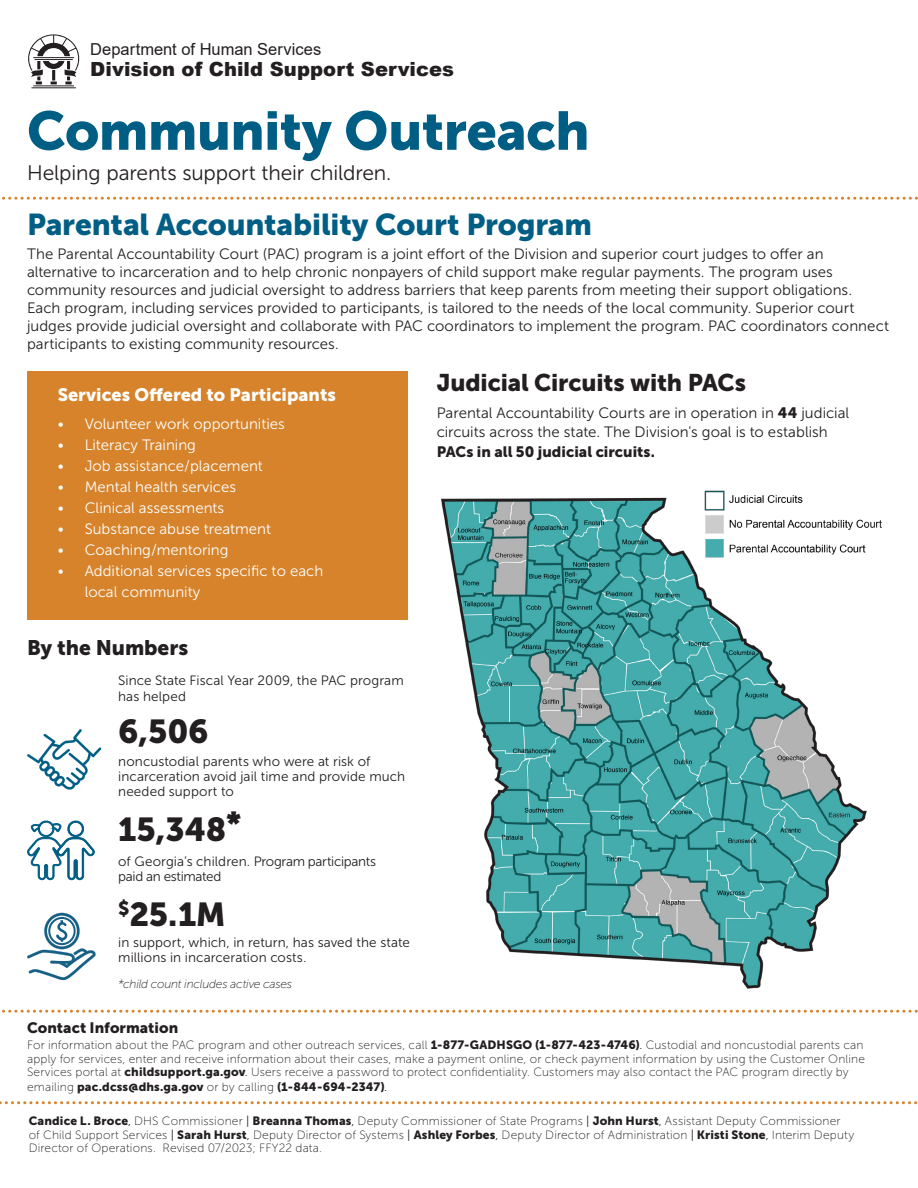
<style>
.page{position:relative;width:918px;height:1188px;background:#fff}
.page>*{position:absolute;margin:0;border:0;box-sizing:border-box;transform-origin:0 0}
.t1{font:54px "Museo Sans 900";letter-spacing:-.01em;color:#005e85}
.t2{font:33px "Museo Sans 900";letter-spacing:-.005em;color:#231f20}
.t3{font:30px "Museo Sans 900";letter-spacing:-.005em;color:#005e85}
.t4{font:24px "Museo Sans 900";letter-spacing:-.005em;color:#231f20}
.t5{font:21px "Museo Sans 300";letter-spacing:-.005em;color:#231f20}
.t6{font:21px "Museo Sans 900";color:#231f20}
.t7{font:900 19.5px "Arial";letter-spacing:.005em;color:#231f20}
.t8{font:18px "Museo Sans 900";color:#fff}
.t9{font:16.5px "Arial";color:#231f20}
.t10{font:15px/18px "Museo Sans 300";letter-spacing:.005em;color:#231f20}
.t11{font:15px/21px "Museo Sans 300";color:#fff}
.t12{font:15px "Museo Sans 900";letter-spacing:.005em;color:#231f20}
.t13{font:13.5px/15px "Museo Sans 300";letter-spacing:.005em;color:#231f20}
.t14{font:13.5px/15px "Museo Sans 300";letter-spacing:-.02em;color:#231f20}
.t15{font:12px/13.8px "Museo Sans 100";letter-spacing:.015em;color:#231f20}
.t16{font:italic 12px "Museo Sans 100";letter-spacing:-.02em;color:#231f20}
.s1{font-family:"Museo Sans 900"}
.s2{font-family:"Museo Sans 300"}
</style>
<div class="page">
<svg style="left:2px;top:1010px;width:916px;height:3px"></svg>
<svg style="left:0;top:1101px;width:918px;height:3px"></svg>
<div style="left:27px;top:371px;width:381px;height:248px;background:#d6832b"></div>
<svg style="left:2px;top:197px;width:916px;height:3px"></svg>
<svg style="left:27px;top:729px;width:74px;height:61px"></svg>
<svg style="left:27px;top:913px;width:69px;height:67px"></svg>
<svg style="left:27px;top:820px;width:68px;height:61px"></svg>
<svg style="left:28px;top:34px;width:52px;height:54px"></svg>
<img style="left:441px;top:490px;width:441px;height:499px">
<p class="t9" style="left:90px;top:38px;width:233px">Department of Human Services</p>
<p class="t7" style="left:90px;top:55px;width:365px">Division of Child Support Services</p>
<p class="t1" style="left:27px;top:100px;width:564px">Community Outreach</p>
<p class="t5" style="left:27px;top:161px;width:366px">Helping parents support their children.</p>
<p class="t3" style="left:27px;top:208px;width:567px">Parental Accountability Court Program</p>
<p class="t10" style="left:27px;top:245px;width:864px">The Parental Accountability Court (PAC) program is a joint effort of the Division and superior court judges to offer an alternative to incarceration and to help chronic nonpayers of child support make regular payments. The program uses community resources and judicial oversight to address barriers that keep parents from meeting their support obligations.<br>Each program, including services provided to participants, is tailored to the needs of the local community. Superior court judges provide judicial oversight and collaborate with PAC coordinators to implement the program. PAC coordinators connect participants to existing community resources.</p>
<p class="t8" style="left:58px;top:385px;width:280px">Services Offered to Participants</p>
<p class="t11" style="left:58px;top:414px;width:229px">• Volunteer work opportunities</p>
<p class="t11" style="left:58px;top:435px;width:140px">• Literacy Training</p>
<p class="t11" style="left:58px;top:456px;width:207px">• Job assistance/placement</p>
<p class="t11" style="left:58px;top:477px;width:180px">• Mental health services</p>
<p class="t11" style="left:58px;top:498px;width:168px">• Clinical assessments</p>
<p class="t11" style="left:58px;top:519px;width:215px">• Substance abuse treatment</p>
<p class="t11" style="left:58px;top:540px;width:172px">• Coaching/mentoring</p>
<p class="t11" style="left:85px;top:561px;width:240px;text-indent:-27px">• Additional services specific to each local community</p>
<p class="t4" style="left:437px;top:369px;width:311px">Judicial Circuits with PACs</p>
<p class="t10" style="left:437px;top:403px;width:414px;line-height:19.5px">Parental Accountability Courts are in operation in <span class="s1">44</span> judicial circuits across the state. The Division's goal is to establish<br><span class="s1">PACs in all 50 judicial circuits.</span></p>
<p class="t6" style="left:27px;top:636px;width:163px">By the Numbers</p>
<p class="t13" style="left:118px;top:672px;width:287px;line-height:16.2px">Since State Fiscal Year 2009, the PAC program has helped</p>
<p class="t2" style="left:118px;top:712px;width:92px">6,506</p>
<p class="t13" style="left:118px;top:754px;width:289px">noncustodial parents who were at risk of incarceration avoid jail time and provide much needed support to</p>
<p class="t2" style="left:118px;top:811px;width:125px">15,348*</p>
<p class="t14" style="left:118px;top:854px;width:259px">of Georgia’s children. Program participants paid an estimated</p>
<p class="t2" style="left:118px;top:896px;width:109px"><sup>$</sup>25.1M</p>
<p class="t13" style="left:118px;top:935px;width:293px">in support, which, in return, has saved the state millions in incarceration costs.</p>
<p class="t16" style="left:118px;top:977px;width:175px">*child count includes active cases</p>
<p class="t12" style="left:27px;top:1019px;width:153px">Contact Information</p>
<p class="t15" style="left:27px;top:1038px;width:840px">For information about the PAC program and other outreach services, call <span class="s1">1-877-GADHSGO (1-877-423-4746)</span><span class="s2">.</span> Custodial and noncustodial parents can apply for services, enter and receive information about their cases, make a payment online, or check payment information by using the Customer Online Services portal at <span class="s1">childsupport.ga.gov</span><span class="s2">.</span> Users receive a password to protect confidentiality. Customers may also contact the PAC program directly by emailing <span class="s1">pac.dcss@dhs.ga.gov</span> or by calling <span class="s1">(1-844-694-2347)</span><span class="s2">.</span></p>
<p class="t15" style="left:29px;top:1115px;width:827px"><span class="s1">Candice L. Broce</span><span class="s2">,</span> DHS Commissioner <span class="s2">|</span> <span class="s1">Breanna Thomas</span><span class="s2">,</span> Deputy Commissioner of State Programs <span class="s2">|</span> <span class="s1">John Hurst</span><span class="s2">,</span> Assistant Deputy Commissioner of Child Support Services <span class="s2">|</span> <span class="s1">Sarah Hurst</span><span class="s2">,</span> Deputy Director of Systems <span class="s2">|</span> <span class="s1">Ashley Forbes</span><span class="s2">,</span> Deputy Director of Administration <span class="s2">|</span> <span class="s1">Kristi Stone</span><span class="s2">,</span> Interim Deputy<br>Director of Operations. Revised 07/2023; FFY22 data.</p>
</div>
